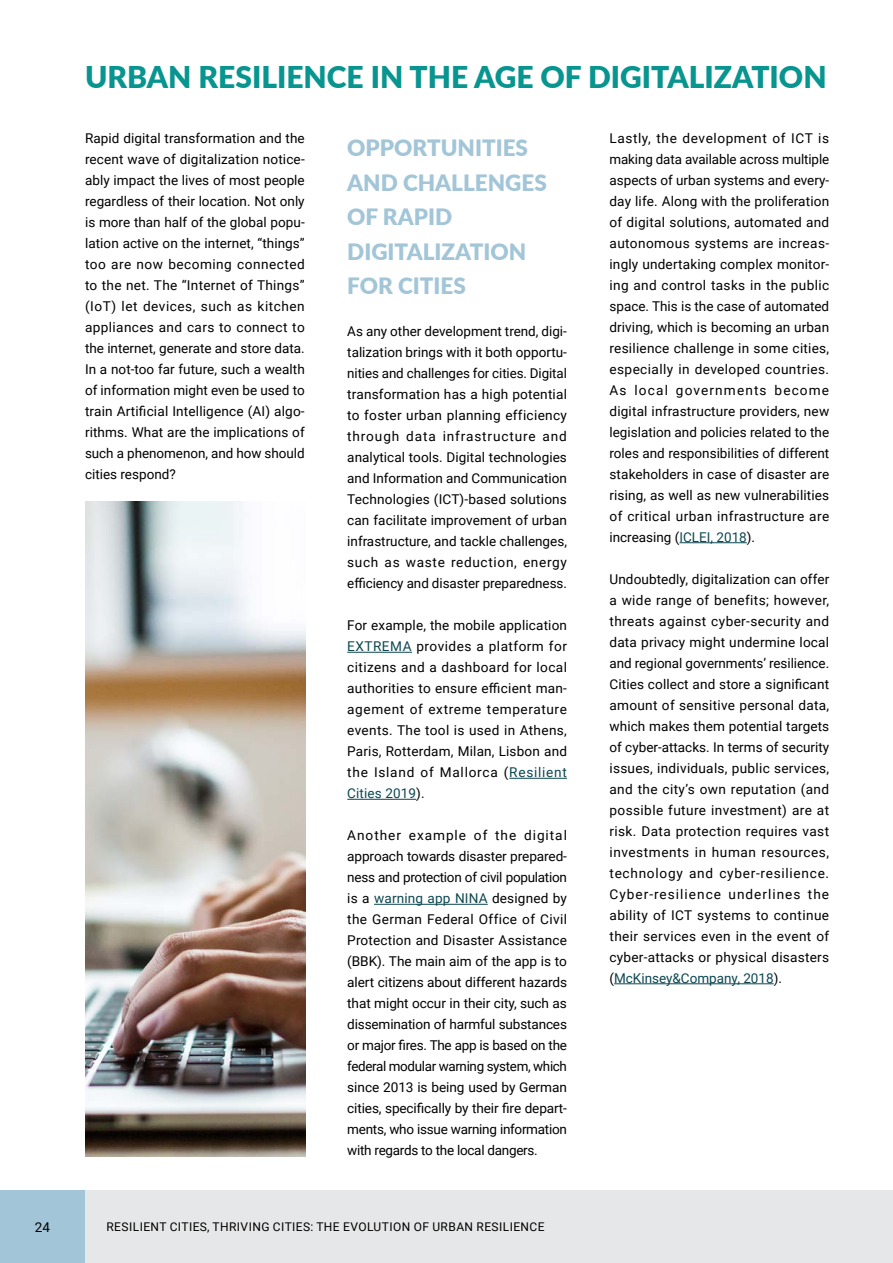
<style>
.page{position:relative;width:893px;height:1263px;background:#fff}
.page>*{position:absolute;margin:0;border:0;box-sizing:border-box;transform-origin:0 0}
.t1{font:900 30px "Lato";color:#08958f}
.t2{font:900 22.5px/34.5px "Lato";color:#a3c5d8}
.t3{font:13.5px/21px "Roboto";color:#000;text-align:justify}
.t4{font:12px "Roboto";letter-spacing:.035em;color:#000}
.s1{color:#0c4751}
</style>
<div class="page">
<div style="left:83px;top:1191px;width:810px;height:72px;background:#e6e7e8"></div>
<hr style="left:347px;top:652px;width:65px;height:1px;background:#0c4751">
<hr style="left:509px;top:778px;width:58px;height:1px;background:#0c4751">
<hr style="left:347px;top:799px;width:69px;height:1px;background:#0c4751">
<hr style="left:374px;top:904px;width:114px;height:1px;background:#0c4751">
<hr style="left:679px;top:542px;width:68px;height:1px;background:#0c4751">
<hr style="left:614px;top:983px;width:160px;height:1px;background:#0c4751">
<img style="left:85px;top:502px;width:220px;height:655px">
<div style="left:0;top:1191px;width:85px;height:72px;background:#a3c5d8"></div>
<p class="t3" style="left:35px;top:1216px;width:17px">24</p>
<h1 class="t1" style="left:85px;top:54px;width:743px">URBAN RESILIENCE IN THE AGE OF DIGITALIZATION</h1>
<p class="t3" style="left:85px;top:127px;width:221px">Rapid digital transformation and the recent wave of digitalization notice&shy;ably impact the lives of most people regardless of their location. Not only is more than half of the global popu&shy;lation active on the internet, “things” too are now becoming connected to the net. The “Internet of Things” (IoT) let devices, such as kitchen appliances and cars to connect to the internet, generate and store data.<br>In a not-too far future, such a wealth of information might even be used to train Artificial Intelligence (AI) algo&shy;rithms. What are the implications of such a phenomenon, and how should cities respond?</p>
<h2 class="t2" style="left:347px;top:130px;width:201px">OPPORTUNITIES<br>AND CHALLENGES<br>OF RAPID<br>DIGITALIZATION<br>FOR CITIES</h2>
<p class="t3" style="left:347px;top:320px;width:221px">As any other development trend, digi&shy;talization brings with it both opportu&shy;nities and challenges for cities. Digital transformation has a high potential to foster urban planning efficiency through data infrastructure and analytical tools. Digital technologies and Information and Communication Technologies (ICT)-based solutions can facilitate improvement of urban infrastructure, and tackle challenges, such as waste reduction, energy efficiency and disaster preparedness.</p>
<p class="t3" style="left:347px;top:614px;width:221px">For example, the mobile application <span class="s1">EXTREMA</span> provides a platform for citizens and a dashboard for local authorities to ensure efficient man&shy;agement of extreme temperature events. The tool is used in Athens, Paris, Rotterdam, Milan, Lisbon and the Island of Mallorca (<span class="s1">Resilient Cities 2019</span>).</p>
<p class="t3" style="left:347px;top:824px;width:221px">Another example of the digital approach towards disaster prepared&shy;ness and protection of civil population is a <span class="s1">warning app NINA</span> designed by the German Federal Office of Civil Protection and Disaster Assistance (BBK). The main aim of the app is to alert citizens about different hazards that might occur in their city, such as dissemination of harmful substances or major fires. The app is based on the federal modular warning system, which since 2013 is being used by German cities, specifically by their fire depart&shy;ments, who issue warning information with regards to the local dangers.</p>
<p class="t4" style="left:107px;top:1219px;width:440px">RESILIENT CITIES, THRIVING CITIES: THE EVOLUTION OF URBAN RESILIENCE</p>
<p class="t3" style="left:609px;top:127px;width:221px">Lastly, the development of ICT is making data available across multiple aspects of urban systems and every&shy;day life. Along with the proliferation of digital solutions, automated and autonomous systems are increas&shy;ingly undertaking complex monitor&shy;ing and control tasks in the public space. This is the case of automated driving, which is becoming an urban resilience challenge in some cities, especially in developed countries.<br>As local governments become digital infrastructure providers, new legislation and policies related to the roles and responsibilities of different stakeholders in case of disaster are rising, as well as new vulnerabilities of critical urban infrastructure are increasing (<span class="s1">ICLEI, 2018</span>).</p>
<p class="t3" style="left:609px;top:568px;width:221px">Undoubtedly, digitalization can offer a wide range of benefits; however, threats against cyber-security and data privacy might undermine local and regional governments’ resilience.<br>Cities collect and store a significant amount of sensitive personal data, which makes them potential targets of cyber-attacks. In terms of security issues, individuals, public services, and the city’s own reputation (and possible future investment) are at risk. Data protection requires vast investments in human resources, technology and cyber-resilience.<br>Cyber-resilience underlines the ability of ICT systems to continue their services even in the event of cyber-attacks or physical disasters (<span class="s1">McKinsey&amp;Company, 2018</span>).</p>
</div>
